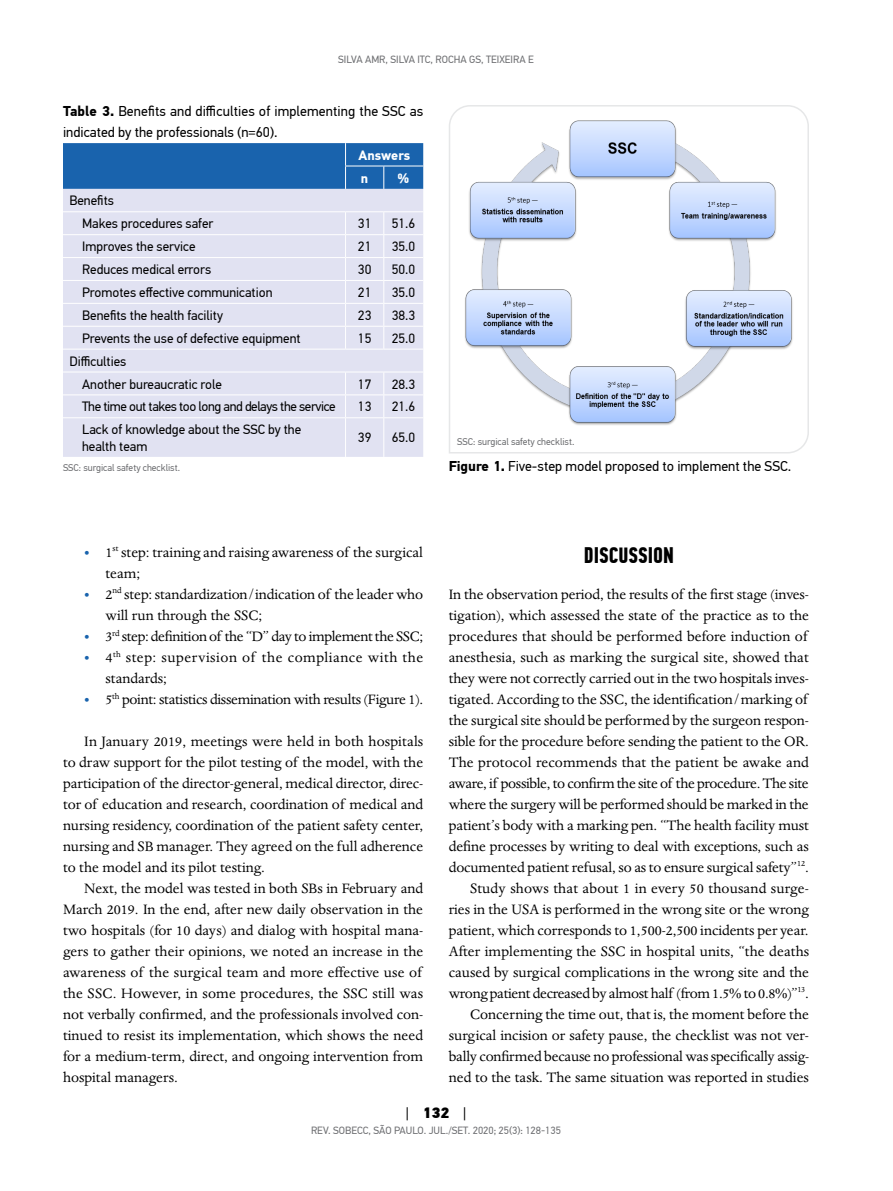
<style>
.page{position:relative;width:893px;height:1191px;background:#fff}
.page>*{position:absolute;margin:0;border:0;box-sizing:border-box;transform-origin:0 0}
.t1{font:700 22.5px "PF Din Text Comp Pro";color:#000}
.t2{font:15.75px/21px "Dante MT Std";letter-spacing:-.005em;color:#000}
.t3{font:15.75px/21px "Dante MT Std";letter-spacing:.03em;color:#000}
.t4{font:15.75px "Dante MT Std";letter-spacing:-.025em;color:#000}
.t5{font:900 15px "PF Din Text Pro";color:#000}
.t6{font:14.25px/21px "PF Din Text Pro";color:#000}
.t7{font:13.5px/23px "PF Din Text Pro";color:#000}
.t8{font:13.5px "PF Din Text Pro";letter-spacing:-.03em;color:#000}
.t9{font:700 13.5px/23px "PF Din Text Pro";color:#fff}
.t10{font:10.5px "PF Din Text Pro";color:#6d6e71}
.t11{font:9.75px "PF Din Text Pro";color:#6d6e71}
.s1{font-weight:700}
.s2{color:#1963ad}
.s3{font-weight:400}
</style>
<div class="page">
<div style="left:63px;top:189px;width:360px;height:268px;background:#e1e2f2"></div>
<div style="left:63px;top:143px;width:360px;height:46px;background:#1963ad"></div>
<hr style="left:63px;top:211px;width:283px;height:1px;background:#fff">
<hr style="left:346px;top:211px;width:38px;height:1px;background:#fff">
<hr style="left:384px;top:211px;width:39px;height:1px;background:#fff">
<hr style="left:63px;top:234px;width:283px;height:1px;background:#fff">
<hr style="left:346px;top:234px;width:38px;height:1px;background:#fff">
<hr style="left:384px;top:234px;width:39px;height:1px;background:#fff">
<hr style="left:63px;top:257px;width:283px;height:1px;background:#fff">
<hr style="left:346px;top:257px;width:38px;height:1px;background:#fff">
<hr style="left:384px;top:257px;width:39px;height:1px;background:#fff">
<hr style="left:63px;top:280px;width:283px;height:1px;background:#fff">
<hr style="left:346px;top:280px;width:38px;height:1px;background:#fff">
<hr style="left:384px;top:280px;width:39px;height:1px;background:#fff">
<hr style="left:63px;top:303px;width:283px;height:1px;background:#fff">
<hr style="left:346px;top:303px;width:38px;height:1px;background:#fff">
<hr style="left:384px;top:303px;width:39px;height:1px;background:#fff">
<hr style="left:63px;top:326px;width:283px;height:1px;background:#fff">
<hr style="left:346px;top:326px;width:38px;height:1px;background:#fff">
<svg style="left:345px;top:212px;width:1px;height:137px"></svg>
<hr style="left:384px;top:326px;width:39px;height:1px;background:#fff">
<svg style="left:383px;top:212px;width:1px;height:137px"></svg>
<hr style="left:63px;top:349px;width:283px;height:1px;background:#fff">
<hr style="left:346px;top:349px;width:38px;height:1px;background:#fff">
<hr style="left:384px;top:349px;width:39px;height:1px;background:#fff">
<hr style="left:63px;top:372px;width:283px;height:1px;background:#fff">
<hr style="left:346px;top:372px;width:38px;height:1px;background:#fff">
<hr style="left:384px;top:372px;width:39px;height:1px;background:#fff">
<hr style="left:63px;top:394px;width:283px;height:1px;background:#fff">
<hr style="left:346px;top:394px;width:38px;height:1px;background:#fff">
<svg style="left:345px;top:373px;width:1px;height:44px"></svg>
<hr style="left:384px;top:394px;width:39px;height:1px;background:#fff">
<svg style="left:383px;top:373px;width:1px;height:44px"></svg>
<hr style="left:63px;top:417px;width:283px;height:1px;background:#fff">
<hr style="left:346px;top:417px;width:38px;height:1px;background:#fff">
<hr style="left:345px;top:418px;width:1px;height:39px;background:#fff">
<hr style="left:384px;top:417px;width:39px;height:1px;background:#fff">
<hr style="left:383px;top:418px;width:1px;height:39px;background:#fff">
<svg style="left:449px;top:105px;width:360px;height:349px"></svg>
<p class="t10" style="left:338px;top:53px;width:197px">SILVA AMR, SILVA ITC, ROCHA GS, TEIXEIRA E</p>
<p class="t6" style="left:63px;top:100px;width:362px"><span class="s1">Table 3.</span> Benefits and difficulties of implementing the SSC as indicated by the professionals (n=60).</p>
<p class="t9" style="left:359px;top:144px;width:53px">Answers n</p>
<p class="t9" style="left:397px;top:167px;width:14px">%</p>
<p class="t7" style="left:82px;top:189px;width:133px;text-indent:-13px">Benefits<br>Makes procedures safer</p>
<p class="t7" style="left:358px;top:212px;width:15px">31</p>
<p class="t7" style="left:392px;top:212px;width:25px">51.6</p>
<p class="t7" style="left:82px;top:235px;width:115px">Improves the service</p>
<p class="t7" style="left:358px;top:235px;width:15px">21</p>
<p class="t7" style="left:392px;top:235px;width:25px">35.0</p>
<p class="t7" style="left:82px;top:258px;width:131px">Reduces medical errors</p>
<p class="t7" style="left:358px;top:258px;width:15px">30</p>
<p class="t7" style="left:392px;top:258px;width:25px">50.0</p>
<p class="t7" style="left:82px;top:281px;width:192px">Promotes effective communication</p>
<p class="t7" style="left:358px;top:281px;width:15px">21</p>
<p class="t7" style="left:392px;top:281px;width:25px">35.0</p>
<p class="t7" style="left:82px;top:304px;width:142px">Benefits the health facility</p>
<p class="t7" style="left:358px;top:304px;width:15px">23</p>
<p class="t7" style="left:392px;top:304px;width:25px">38.3</p>
<p class="t7" style="left:82px;top:327px;width:220px">Prevents the use of defective equipment</p>
<p class="t7" style="left:358px;top:327px;width:15px">15</p>
<p class="t7" style="left:392px;top:327px;width:25px">25.0</p>
<p class="t7" style="left:82px;top:350px;width:141px;text-indent:-13px">Difficulties<br>Another bureaucratic role</p>
<p class="t7" style="left:358px;top:372px;width:15px">17</p>
<p class="t7" style="left:392px;top:372px;width:25px">28.3</p>
<p class="t8" style="left:82px;top:399px;width:255px">The time out takes too long and delays the service</p>
<p class="t7" style="left:358px;top:395px;width:15px">13</p>
<p class="t7" style="left:392px;top:395px;width:25px">21.6</p>
<p class="t7" style="left:82px;top:422px;width:221px;line-height:16.2px">Lack of knowledge about the SSC by the health team</p>
<p class="t7" style="left:358px;top:426px;width:15px">39</p>
<p class="t7" style="left:392px;top:426px;width:25px">65.0</p>
<p class="t11" style="left:63px;top:461px;width:119px">SSC: surgical safety checklist.</p>
<p class="t6" style="left:449px;top:455px;width:344px"><span class="s1">Figure 1.</span> Five-step model proposed to implement the SSC.</p>
<p class="t11" style="left:457px;top:436px;width:119px">SSC: surgical safety checklist.</p>
<p class="t2" style="left:106px;top:541px;width:319px;text-indent:-21px"><span class="s2">•</span> 1<sup>st</sup> step: training and raising awareness of the surgical team;</p>
<p class="t2" style="left:106px;top:583px;width:319px;text-indent:-21px"><span class="s2">•</span> 2<sup>nd</sup> step: standardization/indication of the leader who will run through the SSC;</p>
<p class="t4" style="left:84px;top:627px;width:340px"><span class="s2">•</span> 3<sup>rd</sup> step: definition of the “D” day to implement the SSC;</p>
<p class="t3" style="left:106px;top:646px;width:319px;text-indent:-21px"><span class="s2">•</span> 4<sup>th</sup> step: supervision of the compliance with the standards;</p>
<p class="t2" style="left:84px;top:688px;width:340px"><span class="s2">•</span> 5<sup>th</sup> point: statistics dissemination with results (Figure 1).</p>
<p class="t2" style="left:63px;top:730px;width:362px;text-align:justify;text-indent:21px">In January 2019, meetings were held in both hospitals to draw support for the pilot testing of the model, with the participation of the director-general, medical director, direc&shy;tor of education and research, coordination of medical and nursing residency, coordination of the patient safety center, nursing and SB manager. They agreed on the full adherence to the model and its pilot testing.</p>
<p class="t2" style="left:63px;top:877px;width:362px;text-align:justify;text-indent:21px">Next, the model was tested in both SBs in February and March 2019. In the end, after new daily observation in the two hospitals (for 10 days) and dialog with hospital mana&shy;gers to gather their opinions, we noted an increase in the awareness of the surgical team and more effective use of the SSC. However, in some procedures, the SSC still was not verbally confirmed, and the professionals involved con&shy;tinued to resist its implementation, which shows the need for a medium-term, direct, and ongoing intervention from hospital managers.</p>
<h1 class="t1" style="left:584px;top:542px;width:92px">DISCUSSION</h1>
<p class="t2" style="left:449px;top:583px;width:362px;text-align:right">In the observation period, the results of the first stage (inves&shy;tigation), which assessed the state of the practice as to the procedures that should be performed before induction of anesthesia, such as marking the surgical site, showed that they were not correctly carried out in the two hospitals inves&shy;tigated. According to the SSC, the identification/marking of the surgical site should be performed by the surgeon respon&shy;sible for the procedure before sending the patient to the OR.<br>The protocol recommends that the patient be awake and aware, if possible, to confirm the site of the procedure. The site where the surgery will be performed should be marked in the patient’s body with a marking pen. “The health facility must define processes by writing to deal with exceptions, such as documented patient refusal, so as to ensure surgical safety”<sup>12</sup>.<br>Study shows that about 1 in every 50 thousand surge&shy;ries in the USA is performed in the wrong site or the wrong patient, which corresponds to 1,500-2,500 incidents per year.<br>After implementing the SSC in hospital units, “the deaths caused by surgical complications in the wrong site and the wrong patient decreased by almost half (from 1.5% to 0.8%)”<sup>13</sup>.<br>Concerning the time out, that is, the moment before the surgical incision or safety pause, the checklist was not ver&shy;bally confirmed because no professional was specifically assig&shy;ned to the task. The same situation was reported in studies</p>
<p class="t5" style="left:406px;top:1102px;width:62px"><span class="s3">|</span> 132 <span class="s3">|</span></p>
<p class="t10" style="left:311px;top:1124px;width:251px">REV. SOBECC, SÃO PAULO. JUL./SET. 2020; 25(3): 128-135</p>
</div>
